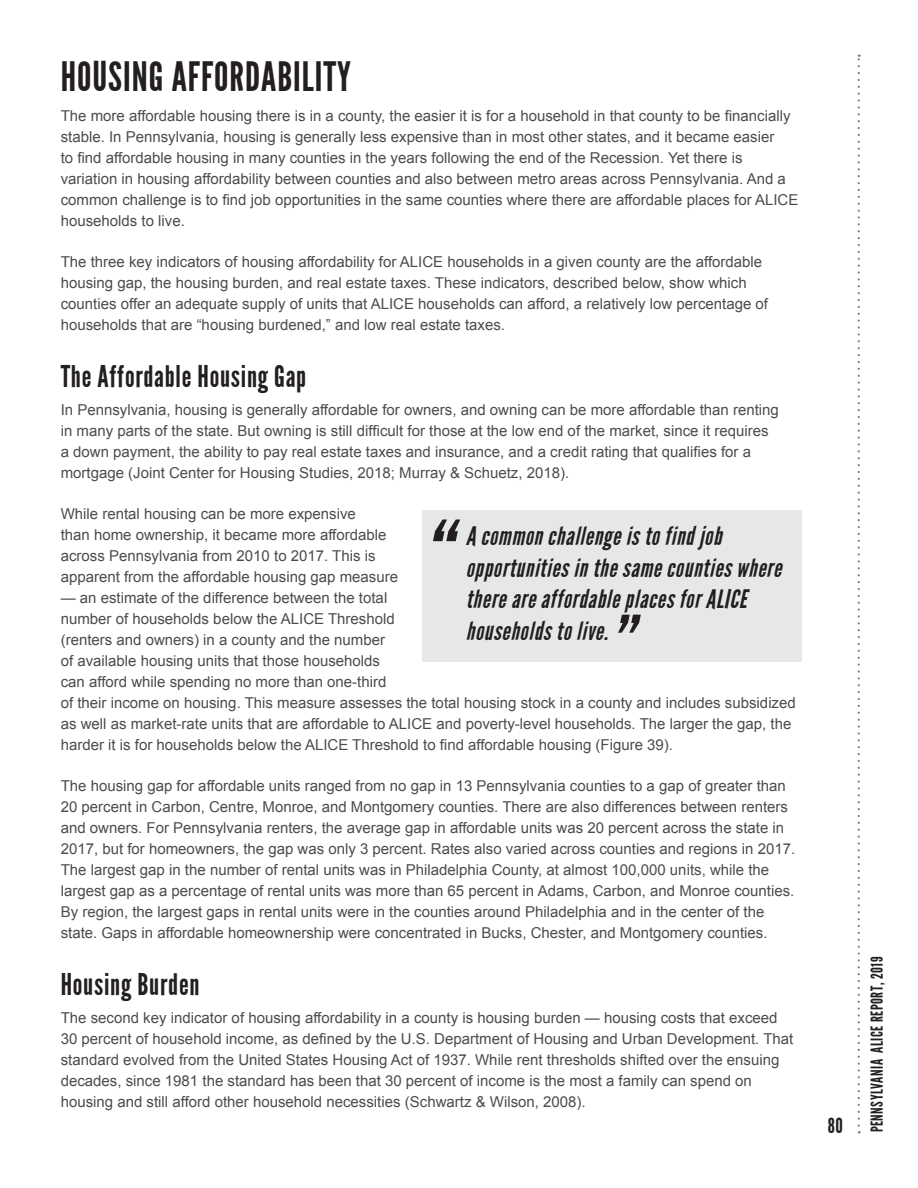
<style>
.page{position:relative;width:918px;height:1188px;background:#fff}
.page>*{position:absolute;margin:0;border:0;box-sizing:border-box;transform-origin:0 0}
.t1{font:italic 90px "League Gothic";color:#231f20}
.t2{font:italic 75px "League Gothic";color:#231f20}
.t3{font:40.5px "League Gothic";letter-spacing:.025em;color:#231f20}
.t4{font:30px "League Gothic";letter-spacing:.025em;color:#231f20}
.t5{font:italic 25.5px/31.5px "League Gothic";letter-spacing:.025em;color:#231f20}
.t6{font:21px "League Gothic";color:#231f20}
.t7{font:16.5px "League Gothic";letter-spacing:.03em;color:#231f20}
.t8{font:15px/21px "Arial";color:#4b4c4d}
</style>
<div class="page">
<svg style="left:858px;top:55px;width:2px;height:1078px"></svg>
<div style="left:423px;top:510px;width:379px;height:152px;background:#e6e7e9"></div>
<h3 class="t3" style="left:61px;top:53px;width:292px">HOUSING AFFORDABILITY</h3>
<p class="t8" style="left:61px;top:105px;width:739px">The more affordable housing there is in a county, the easier it is for a household in that county to be financially stable. In Pennsylvania, housing is generally less expensive than in most other states, and it became easier<br>to find affordable housing in many counties in the years following the end of the Recession. Yet there is variation in housing affordability between counties and also between metro areas across Pennsylvania. And a common challenge is to find job opportunities in the same counties where there are affordable places for ALICE households to live.</p>
<p class="t8" style="left:61px;top:251px;width:709px">The three key indicators of housing affordability for ALICE households in a given county are the affordable housing gap, the housing burden, and real estate taxes. These indicators, described below, show which counties offer an adequate supply of units that ALICE households can afford, a relatively low percentage of households that are “housing burdened,” and low real estate taxes.</p>
<h3 class="t4" style="left:61px;top:359px;width:247px">The Affordable Housing Gap</h3>
<p class="t8" style="left:61px;top:399px;width:720px">In Pennsylvania, housing is generally affordable for owners, and owning can be more affordable than renting in many parts of the state. But owning is still difficult for those at the low end of the market, since it requires a down payment, the ability to pay real estate taxes and insurance, and a credit rating that qualifies for a mortgage (Joint Center for Housing Studies, 2018; Murray &amp; Schuetz, 2018).</p>
<p class="t8" style="left:61px;top:503px;width:339px">While rental housing can be more expensive<br>than home ownership, it became more affordable across Pennsylvania from 2010 to 2017. This is apparent from the affordable housing gap measure</p>
<p class="t8" style="left:61px;top:587px;width:737px">— an estimate of the difference between the total<br>number of households below the ALICE Threshold<br>(renters and owners) in a county and the number<br>of available housing units that those households<br>can afford while spending no more than one-third<br>of their income on housing. This measure assesses the total housing stock in a county and includes subsidized as well as market-rate units that are affordable to ALICE and poverty-level households. The larger the gap, the harder it is for households below the ALICE Threshold to find affordable housing (Figure 39).</p>
<p class="t8" style="left:61px;top:775px;width:736px">The housing gap for affordable units ranged from no gap in 13 Pennsylvania counties to a gap of greater than 20 percent in Carbon, Centre, Monroe, and Montgomery counties. There are also differences between renters and owners. For Pennsylvania renters, the average gap in affordable units was 20 percent across the state in 2017, but for homeowners, the gap was only 3 percent. Rates also varied across counties and regions in 2017.<br>The largest gap in the number of rental units was in Philadelphia County, at almost 100,000 units, while the largest gap as a percentage of rental units was more than 65 percent in Adams, Carbon, and Monroe counties.<br>By region, the largest gaps in rental units were in the counties around Philadelphia and in the center of the state. Gaps in affordable homeownership were concentrated in Bucks, Chester, and Montgomery counties.</p>
<h3 class="t4" style="left:61px;top:967px;width:140px">Housing Burden</h3>
<p class="t8" style="left:61px;top:1007px;width:734px">The second key indicator of housing affordability in a county is housing burden — housing costs that exceed 30 percent of household income, as defined by the U.S. Department of Housing and Urban Development. That standard evolved from the United States Housing Act of 1937. While rent thresholds shifted over the ensuing decades, since 1981 the standard has been that 30 percent of income is the most a family can spend on housing and still afford other household necessities (Schwartz &amp; Wilson, 2008).</p>
<h1 class="t1" style="left:421px;top:502px;width:29px">“</h1>
<h3 class="t5" style="left:466px;top:521px;width:317px">A common challenge is to find job opportunities in the same counties where there are affordable places for ALICE households to live.</h3>
<h2 class="t2" style="left:608px;top:600px;width:24px">”</h2>
<h3 class="t6" style="left:828px;top:1114px;width:17px">80</h3>
<p class="t7" style="left:868px;top:1132px;width:177px;rotate:-90deg">PENNSYLVANIA ALICE REPORT, 2019</p>
</div>
